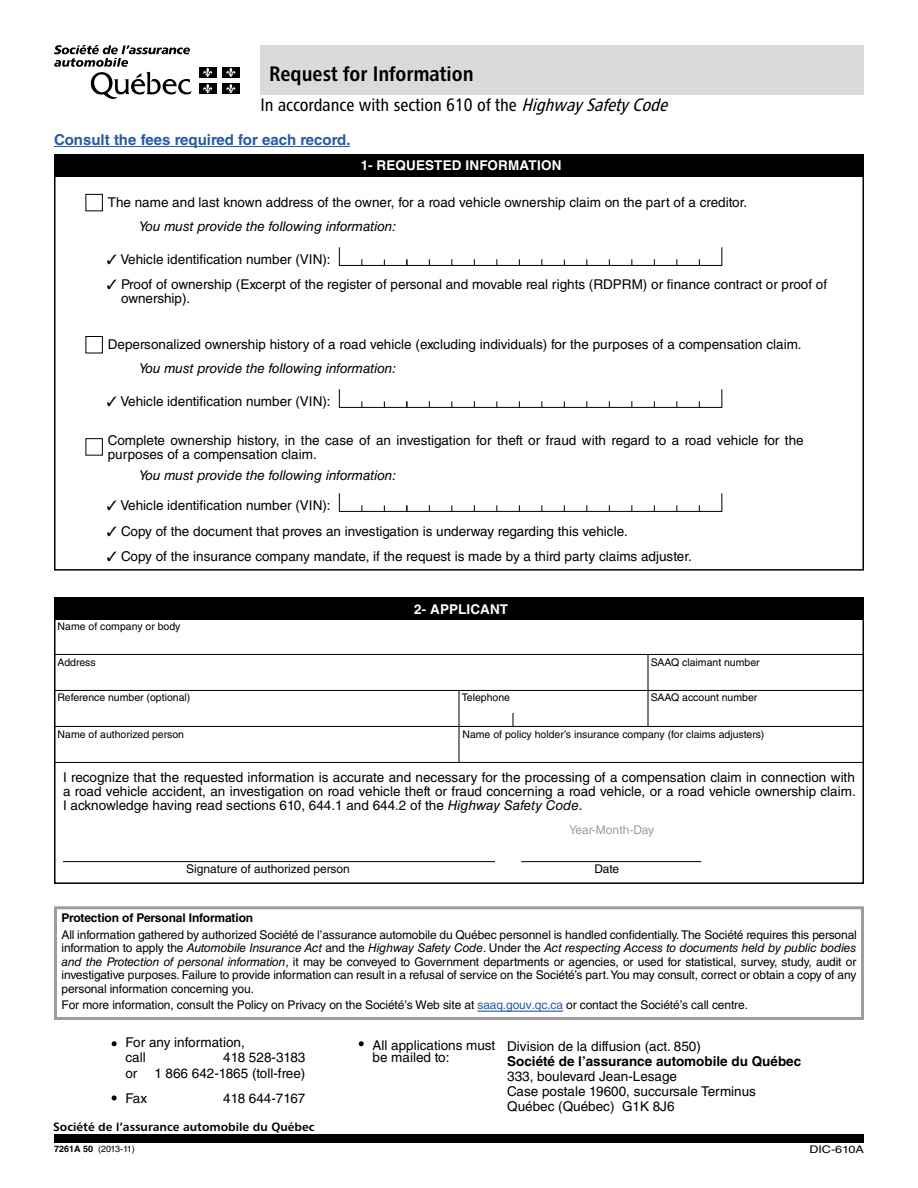
<style>
.page{position:relative;width:918px;height:1188px;background:#fff}
.page>*{position:absolute;margin:0;border:0;box-sizing:border-box;transform-origin:0 0}
.t1{font:21px "Chaloult Cond Demi Gras";color:#000}
.t2{font:18px "Chaloult Cond";color:#000}
.t3{font:700 15px "Helvetica LT Std";color:#255aa8}
.t4{font:13.5px/14.2px "Helvetica LT Std";color:#000}
.t5{font:italic 13.5px "Helvetica LT Std";color:#000}
.t6{font:700 13.5px "Helvetica LT Std";color:#000}
.t7{font:700 13.5px "Helvetica LT Std";letter-spacing:.01em;color:#fff}
.t8{font:12px/13.5px "Helvetica LT Std";letter-spacing:-.01em;color:#000}
.t9{font:12px "Chaloult Demi Gras";color:#000}
.t10{font:12px "Helvetica LT Std";color:#9d9d9c}
.t11{font:10.5px "Helvetica LT Std";color:#000}
.t12{font:10.5px "Helvetica LT Std";color:#000;scale:1.2 1}
.t13{font:9px "Helvetica LT Std";letter-spacing:-.055em;color:#000}
.s1{font-style:italic}
.s2{font-weight:700}
.s3{color:#255aa8}
</style>
<div class="page">
<div style="left:54px;top:1134px;width:810px;height:9px;background:#000"></div>
<div style="left:54px;top:154px;width:810px;height:23px;background:#000"></div>
<div style="left:54px;top:175px;width:810px;height:396px;border:2px solid #000"></div>
<div style="left:260px;top:45px;width:604px;height:49px;background:#dadada"></div>
<svg style="left:54px;top:45px;width:138px;height:54px"></svg>
<div style="left:199px;top:67px;width:18px;height:11px;background:#000"></div>
<svg style="left:203px;top:67px;width:10px;height:10px"></svg>
<div style="left:222px;top:67px;width:18px;height:11px;background:#000"></div>
<svg style="left:226px;top:67px;width:10px;height:10px"></svg>
<div style="left:199px;top:83px;width:18px;height:11px;background:#000"></div>
<svg style="left:203px;top:84px;width:10px;height:10px"></svg>
<div style="left:222px;top:83px;width:18px;height:11px;background:#000"></div>
<svg style="left:226px;top:84px;width:10px;height:10px"></svg>
<hr style="left:54px;top:146px;width:296px;height:1px;background:#255aa8">
<hr style="left:339px;top:265px;width:383px;height:1px;background:#000">
<svg style="left:721px;top:247px;width:1px;height:18px"></svg>
<svg style="left:339px;top:247px;width:1px;height:18px"></svg>
<hr style="left:339px;top:407px;width:383px;height:1px;background:#000">
<svg style="left:721px;top:389px;width:1px;height:18px"></svg>
<svg style="left:339px;top:389px;width:1px;height:18px"></svg>
<hr style="left:339px;top:511px;width:383px;height:1px;background:#000">
<svg style="left:721px;top:493px;width:1px;height:18px"></svg>
<svg style="left:339px;top:493px;width:1px;height:18px"></svg>
<div style="left:54px;top:906px;width:810px;height:114px;border:3px solid #9d9d9c"></div>
<div style="left:54px;top:598px;width:810px;height:22px;background:#000"></div>
<div style="left:54px;top:618px;width:810px;height:266px;border:2px solid #000"></div>
<hr style="left:55px;top:654px;width:808px;height:1px;background:#000">
<hr style="left:55px;top:690px;width:808px;height:1px;background:#000">
<hr style="left:55px;top:726px;width:808px;height:1px;background:#000">
<hr style="left:55px;top:762px;width:808px;height:1px;background:#000">
<hr style="left:63px;top:861px;width:432px;height:1px;background:#000">
<hr style="left:521px;top:861px;width:180px;height:1px;background:#000">
<hr style="left:648px;top:655px;width:1px;height:71px;background:#000">
<hr style="left:459px;top:690px;width:1px;height:72px;background:#000">
<svg style="left:513px;top:713px;width:1px;height:13px"></svg>
<div style="left:86px;top:194px;width:17px;height:17px;border:1px solid #000"></div>
<svg style="left:112px;top:1041px;width:5px;height:5px"></svg>
<svg style="left:112px;top:1095px;width:5px;height:5px"></svg>
<svg style="left:359px;top:1041px;width:5px;height:5px"></svg>
<div style="left:86px;top:336px;width:17px;height:17px;border:1px solid #000"></div>
<div style="left:86px;top:438px;width:17px;height:18px;border:1px solid #000"></div>
<hr style="left:477px;top:1011px;width:86px;height:1px;background:#255aa8">
<h1 class="t1" style="left:269px;top:61px;width:206px">Request for Information</h1>
<p class="t2" style="left:260px;top:93px;width:414px">In accordance with section 610 of the <span class="s1">HighwaySafetyCode</span></p>
<p class="t3" style="left:54px;top:131px;width:298px">Consult the fees required for each record.</p>
<h2 class="t7" style="left:361px;top:157px;width:202px">1- REQUESTED INFORMATION</h2>
<p class="t4" style="left:108px;top:196px;width:641px">The name and last known address of the owner, for a road vehicle ownership claim on the part of a creditor.</p>
<p class="t5" style="left:139px;top:218px;width:258px">You must provide the following information:</p>
<p class="t4" style="left:107px;top:252px;width:225px">✓ Vehicle identification number (VIN):</p>
<p class="t4" style="left:121px;top:278px;width:708px;line-height:13.5px;text-indent:-14px">✓ Proof of ownership (Excerpt of the register of personal and movable real rights (RDPRM) or finance contract or proof of ownership).</p>
<p class="t4" style="left:108px;top:337px;width:695px">Depersonalized ownership history of a road vehicle (excluding individuals) for the purposes of a compensation claim.</p>
<p class="t5" style="left:139px;top:360px;width:258px">You must provide the following information:</p>
<p class="t4" style="left:107px;top:394px;width:225px">✓ Vehicle identification number (VIN):</p>
<p class="t4" style="left:108px;top:433px;width:697px">Complete ownership history, in the case of an investigation for theft or fraud with regard to a road vehicle for the purposes of a compensation claim.</p>
<p class="t5" style="left:139px;top:468px;width:258px">You must provide the following information:</p>
<p class="t4" style="left:107px;top:499px;width:225px">✓ Vehicle identification number (VIN):</p>
<p class="t4" style="left:107px;top:524px;width:522px">✓ Copy of the document that proves an investigation is underway regarding this vehicle.</p>
<p class="t4" style="left:107px;top:550px;width:587px">✓ Copy of the insurance company mandate, if the request is made by a third party claims adjuster.</p>
<h2 class="t7" style="left:414px;top:601px;width:95px">2- APPLICANT</h2>
<p class="t11" style="left:58px;top:620px;width:124px">Name of company or body</p>
<p class="t11" style="left:58px;top:656px;width:40px">Address</p>
<p class="t11" style="left:651px;top:656px;width:111px">SAAQ claimant number</p>
<p class="t11" style="left:58px;top:692px;width:134px">Reference number (optional)</p>
<p class="t11" style="left:462px;top:692px;width:50px">Telephone</p>
<p class="t11" style="left:651px;top:692px;width:108px">SAAQ account number</p>
<p class="t11" style="left:58px;top:728px;width:128px">Name of authorized person</p>
<p class="t11" style="left:462px;top:728px;width:304px">Name of policy holder’s insurance company (for claims adjusters)</p>
<p class="t4" style="left:63px;top:770px;width:794px;text-align:justify">I recognize that the requested information is accurate and necessary for the processing of a compensation claim in connection with a road vehicle accident, an investigation on road vehicle theft or fraud concerning a road vehicle, or a road vehicle ownership claim.<br>I acknowledge having read sections 610, 644.1 and 644.2 of the <span class="s1">Highway Safety Code</span>.</p>
<p class="t10" style="left:569px;top:823px;width:86px">Year-Month-Day</p>
<p class="t8" style="left:186px;top:862px;width:165px">Signature of authorized person</p>
<p class="t8" style="left:594px;top:862px;width:26px">Date</p>
<p class="t8" style="left:62px;top:910px;width:797px;line-height:16.5px"><span class="s2">Protection of Personal Information<br></span>All information gathered by authorized Société de l’assurance automobile du Québec personnel is handled confidentially. The Société requires this personal</p>
<p class="t8" style="left:61px;top:941px;width:796px;text-align:justify">information to apply the <span class="s1">Automobile Insurance Act</span> and the <span class="s1">Highway Safety Code</span>. Under the <span class="s1">Act respecting Access to documents held by public bodies and the Protection of personal information</span>, it may be conveyed to Government departments or agencies, or used for statistical, survey, study, audit or investigative purposes. Failure to provide information can result in a refusal of service on the Société’s part.You may consult, correct or obtain a copy of any personal information concerning you.</p>
<p class="t8" style="left:61px;top:998px;width:688px">For more information, consult the Policy on Privacy on the Société’s Web site at <span class="s3">saaq.gouv.qc.ca</span> or contact the Société’s call centre.</p>
<p class="t4" style="left:125px;top:1036px;width:121px">For any information,</p>
<p class="t4" style="left:125px;top:1051px;width:22px">call</p>
<p class="t4" style="left:223px;top:1051px;width:84px">418 528-3183</p>
<p class="t4" style="left:125px;top:1066px;width:14px">or</p>
<p class="t4" style="left:154px;top:1066px;width:153px">1 866 642-1865 (toll-free)</p>
<p class="t4" style="left:125px;top:1092px;width:23px">Fax</p>
<p class="t4" style="left:223px;top:1092px;width:84px">418 644-7167</p>
<p class="t4" style="left:373px;top:1040px;width:124px;line-height:12px">All applications must be mailed to:</p>
<p class="t4" style="left:507px;top:1039px;width:195px">Division de la diffusion (act. 850)</p>
<p class="t6" style="left:507px;top:1053px;width:296px">Société de l’assurance automobile du Québec</p>
<p class="t4" style="left:507px;top:1069px;width:171px">333, boulevard Jean-Lesage</p>
<p class="t4" style="left:507px;top:1084px;width:250px">Case postale 19600, succursale Terminus</p>
<p class="t4" style="left:507px;top:1099px;width:169px">Québec (Québec) G1K 8J6</p>
<p class="t9" style="left:53px;top:1119px;width:263px">Société de l’assurance automobile du Québec</p>
<p class="t13" style="left:54px;top:1144px;width:82px"><span class="s2">7261A 50</span> (2013-11)</p>
<p class="t12" style="left:809px;top:1143px;width:47px">DIC-610A</p>
</div>
